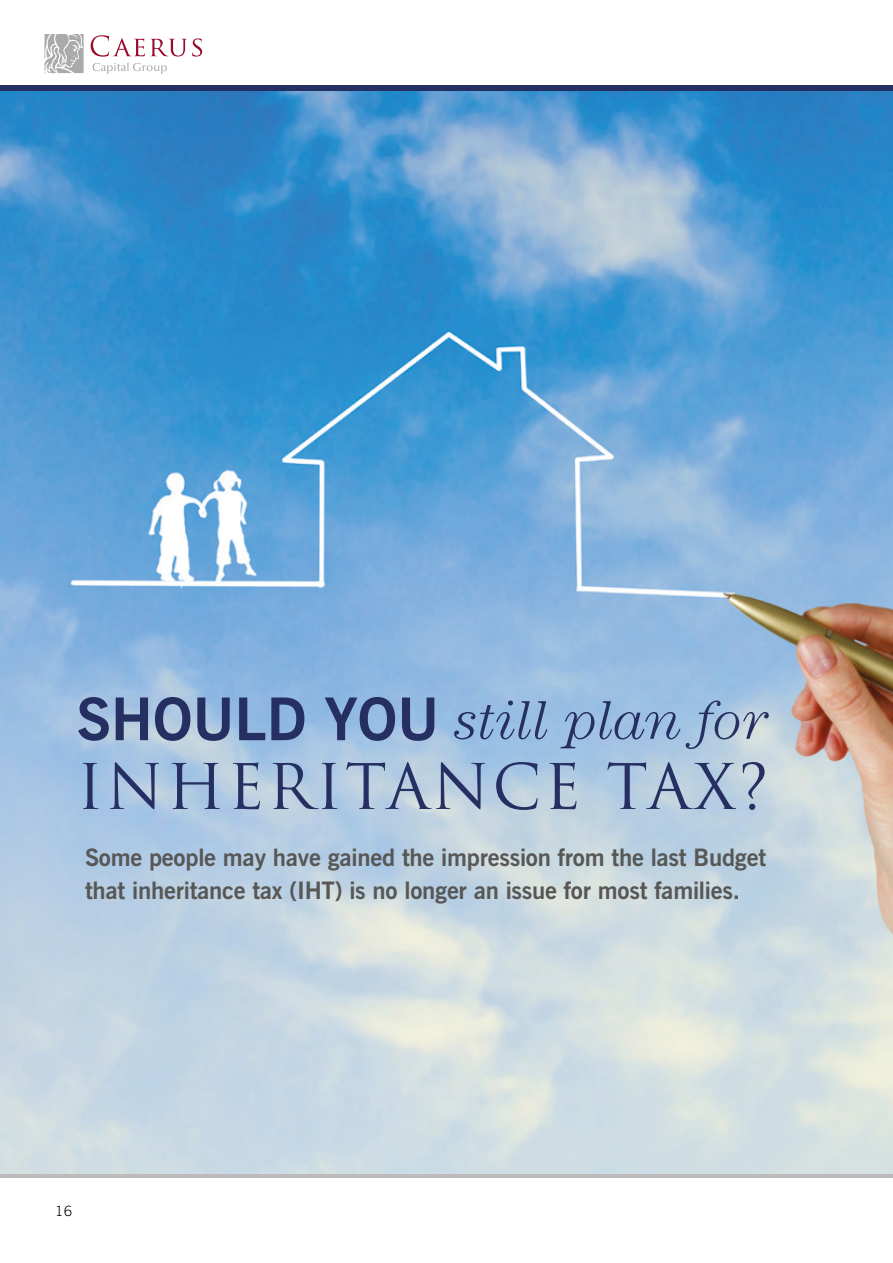
<style>
.page{position:relative;width:893px;height:1263px;background:#fff}
.page>*{position:absolute;margin:0;border:0;box-sizing:border-box;transform-origin:0 0}
.t1{font:61.05px "Trajan";letter-spacing:.04em;color:#252f62}
.t2{font:italic 300 55.65px "Century";color:#252f62}
.t3{font:700 24px/33px "News Gothic BT";letter-spacing:-.01em;color:#575756}
.t4{font:300 14.25px "News Gothic BT";color:#000}
.s1{font-family:"News Gothic BT";font-weight:700;font-style:normal;font-size:58.65px}
</style>
<div class="page">
<svg style="left:45px;top:34px;width:39px;height:39px;background:#bfbfbf"></svg>
<svg style="left:91px;top:35px;width:111px;height:39px"></svg>
<div style="left:0;top:85px;width:893px;height:6px;background:#252f62"></div>
<hr style="left:0;top:1174px;width:893px;height:4px;background:#bdbbbb">
<img style="left:0;top:91px;width:893px;height:1083px">
<h2 class="t2" style="left:77px;top:688px;width:693px"><span class="s1">SHOULD YOU</span> still plan for</h2>
<h1 class="t1" style="left:77px;top:750px;width:693px">INHERITANCE TAX?</h1>
<p class="t3" style="left:85px;top:841px;width:682px">Some people may have gained the impression from the last Budget that inheritance tax (IHT) is no longer an issue for most families.</p>
<p class="t4" style="left:55px;top:1202px;width:18px">16</p>
</div>
